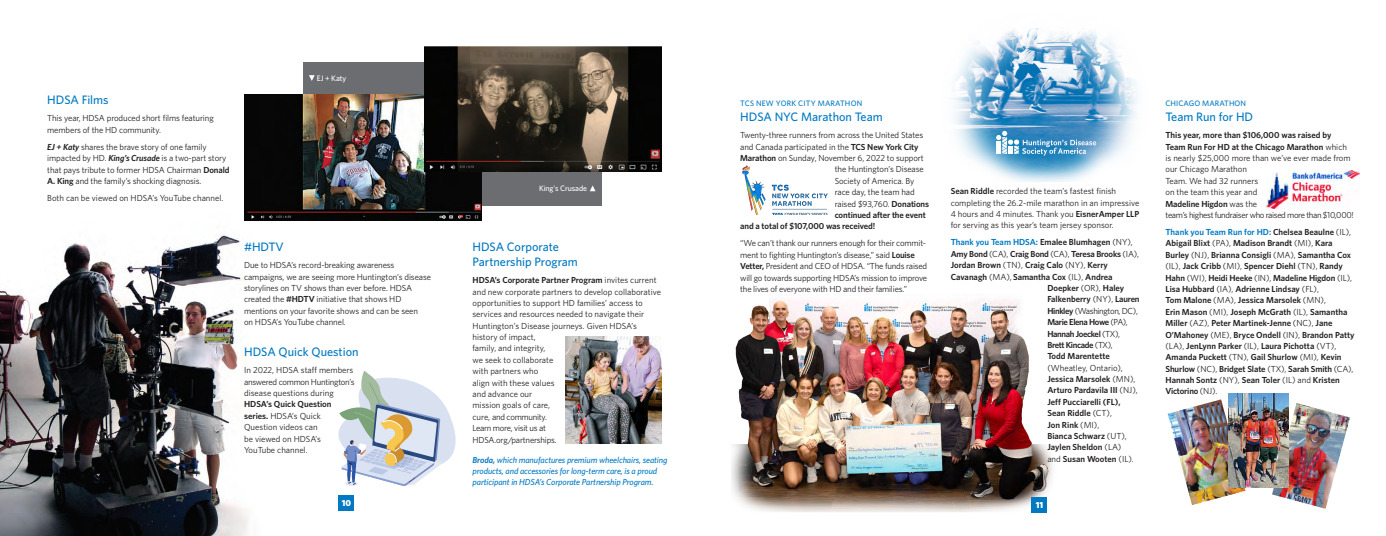
<style>
.page{position:relative;width:1386px;height:536px;background:#fff}
.page>*{position:absolute;margin:0;border:0;box-sizing:border-box;transform-origin:0 0}
.t1{font:500 12.25px/14.9px "Whitney";color:#0079c2}
.t2{font:8.75px/11.4px "Whitney";letter-spacing:-.01em;color:#231f20}
.t3{font:600 8.75px/11.4px "Whitney";color:#231f20}
.t4{font:italic 500 8.75px/11.4px "Whitney";letter-spacing:-.01em;color:#0079c2}
.t5{font:600 8.75px "Whitney";letter-spacing:-.04em;color:#231f20}
.t6{font:600 8.75px "Whitney";letter-spacing:-.02em;color:#231f20}
.t7{font:600 8.75px "Whitney";color:#0079c2}
.t8{font:8.75px "Whitney";letter-spacing:-.04em;color:#231f20}
.t9{font:900 8.75px "Whitney";color:#fff}
.t10{font:500 7.88px "Whitney";letter-spacing:.01em;color:#0079c2}
.t11{font:500 7.88px "Whitney";letter-spacing:-.01em;color:#fff}
.s1{font-weight:600;font-style:italic}
.s2{font-weight:600}
.s3{color:#231f20}
.s4{font-weight:400;color:#231f20}
.s5{font-weight:400}
.s6{color:#0079c2}
</style>
<div class="page">
<img style="left:731px;top:299px;width:322px;height:214px">
<div style="left:303px;top:62px;width:299px;height:143px;background:#6c6d70"></div>
<svg style="left:338px;top:371px;width:118px;height:115px"></svg>
<img style="left:0;top:220px;width:332px;height:316px">
<div style="left:1032px;top:497px;width:15px;height:15px;background:#0079c2"></div>
<div style="left:339px;top:495px;width:15px;height:15px;background:#0079c2"></div>
<img style="left:952px;top:28px;width:186px;height:154px">
<img style="left:742px;top:165px;width:85px;height:49px">
<img style="left:1267px;top:170px;width:92px;height:38px">
<img style="left:1168px;top:399px;width:78px;height:106px">
<img style="left:1272px;top:403px;width:78px;height:105px">
<img style="left:1228px;top:393px;width:61px;height:94px">
<svg style="left:996px;top:131px;width:100px;height:25px;background:#61a2cc"></svg>
<img style="left:244px;top:94px;width:237px;height:126px">
<img style="left:424px;top:46px;width:238px;height:125px">
<img style="left:566px;top:336px;width:96px;height:108px">
<svg style="left:309px;top:75px;width:6px;height:6px"></svg>
<svg style="left:590px;top:185px;width:6px;height:6px"></svg>
<p class="t1" style="left:47px;top:92px;width:63px">HDSA Films</p>
<p class="t2" style="left:47px;top:113px;width:168px">This year, HDSA produced short films featuring members of the HD community.</p>
<p class="t2" style="left:47px;top:141px;width:184px"><span class="s1">EJ + Katy</span> shares the brave story of one family impacted by HD. <span class="s1">King’s Crusade</span> is a two-part story that pays tribute to former HDSA Chairman <span class="s2">Donald A. King</span> and the family’s shocking diagnosis.</p>
<p class="t2" style="left:47px;top:192px;width:178px">Both can be viewed on HDSA’s YouTube channel.</p>
<p class="t11" style="left:317px;top:73px;width:31px">EJ + Katy</p>
<p class="t1" style="left:244px;top:239px;width:41px">#HDTV</p>
<p class="t2" style="left:244px;top:259px;width:189px">Due to HDSA’s record-breaking awareness campaigns, we are seeing more Huntington’s disease storylines on TV shows than ever before. HDSA created the <span class="s2">#HDTV</span> initiative that shows HD mentions on your favorite shows and can be seen<br>on HDSA’s YouTube channel.</p>
<p class="t1" style="left:244px;top:344px;width:116px">HDSA Quick Question</p>
<p class="t2" style="left:244px;top:364px;width:112px">In 2022, HDSA staff members answered common Huntington’s disease questions during<br><span class="s2">HDSA’s Quick Question series.</span> HDSA’s Quick<br>Question videos can<br>be viewed on HDSA’s<br>YouTube channel.</p>
<p class="t9" style="left:342px;top:497px;width:11px">10</p>
<p class="t11" style="left:539px;top:183px;width:50px">King’s Crusade</p>
<p class="t1" style="left:472px;top:239px;width:107px">HDSA Corporate<br>Partnership Program</p>
<p class="t2" style="left:472px;top:274px;width:190px"><span class="s2">HDSA’s Corporate Partner Program</span> invites current and new corporate partners to develop collaborative opportunities to support HD families’ access to services and resources needed to navigate their<br>Huntington’s Disease journeys. Given HDSA’s history of impact,<br>family, and integrity,<br>we seek to collaborate<br>with partners who<br>align with these values<br>and advance our<br>mission goals of care,<br>cure, and community.<br>Learn more, visit us at<br>HDSA.org/partnerships.</p>
<p class="t4" style="left:472px;top:453px;width:197px"><span class="s2">Broda,</span> which manufactures premium wheelchairs, seating products, and accessories for long-term care, is a proud participant in HDSA’s Corporate Partnership Program.</p>
<p class="t10" style="left:740px;top:99px;width:124px">TCS NEW YORK CITY MARATHON</p>
<p class="t1" style="left:740px;top:109px;width:144px">HDSA NYC Marathon Team</p>
<p class="t2" style="left:740px;top:129px;width:184px">Twenty-three runners from across the United States</p>
<p class="t2" style="left:740px;top:141px;width:180px">and Canada participated in the <span class="s2">TCS New York City</span></p>
<p class="t2" style="left:740px;top:152px;width:185px"><span class="s2">Marathon</span> on Sunday, November 6, 2022 to support</p>
<p class="t2" style="left:835px;top:163px;width:91px">the Huntington’s Disease</p>
<p class="t2" style="left:835px;top:175px;width:81px">Society of America. By</p>
<p class="t2" style="left:835px;top:186px;width:81px">race day, the team had</p>
<p class="t2" style="left:835px;top:198px;width:96px">raised $93,760. <span class="s2">Donations</span></p>
<p class="t3" style="left:835px;top:209px;width:93px">continued after the event</p>
<p class="t3" style="left:740px;top:220px;width:137px">and a total of $107,000 was received!</p>
<p class="t2" style="left:740px;top:237px;width:189px">“We can’t thank our runners enough for their commit&shy;ment to fighting Huntington’s disease,” said <span class="s2">Louise Vetter,</span> President and CEO of HDSA. “The funds raised will go towards supporting HDSA’s mission to improve the lives of everyone with HD and their families.”</p>
<p class="t2" style="left:951px;top:185px;width:190px"><span class="s2">Sean Riddle</span> recorded the team’s fastest finish completing the 26.2-mile marathon in an impressive 4 hours and 4 minutes. Thank you <span class="s2">EisnerAmper LLP </span>for serving as this year’s team jersey sponsor.</p>
<p class="t7" style="left:951px;top:237px;width:184px">Thank you Team HDSA: <span class="s3">Emalee Blumhagen</span> <span class="s4">(NY),</span></p>
<p class="t6" style="left:951px;top:248px;width:190px">Amy Bond <span class="s5">(CA),</span> Craig Bond <span class="s5">(CA),</span> Teresa Brooks <span class="s5">(IA),</span></p>
<p class="t3" style="left:951px;top:259px;width:159px">Jordan Brown <span class="s5">(TN),</span> Craig Calo <span class="s5">(NY),</span> Kerry</p>
<p class="t3" style="left:951px;top:271px;width:163px">Cavanagh <span class="s5">(MA),</span> Samantha Cox <span class="s5">(IL),</span> Andrea</p>
<p class="t3" style="left:1047px;top:282px;width:78px">Doepker <span class="s5">(OR),</span> Haley</p>
<p class="t3" style="left:1047px;top:293px;width:94px">Falkenberry <span class="s5">(NY),</span> Lauren</p>
<p class="t8" style="left:1047px;top:305px;width:92px"><span class="s2">Hinkley</span> (Washington, DC),</p>
<p class="t5" style="left:1047px;top:316px;width:82px">Marie Elena Howe <span class="s5">(PA),</span></p>
<p class="t5" style="left:1047px;top:328px;width:74px">Hannah Joeckel <span class="s5">(TX),</span></p>
<p class="t5" style="left:1047px;top:339px;width:67px">Brett Kincade <span class="s5">(TX),</span></p>
<p class="t3" style="left:1047px;top:350px;width:64px">Todd Marentette</p>
<p class="t2" style="left:1047px;top:362px;width:77px">(Wheatley, Ontario),</p>
<p class="t3" style="left:1047px;top:373px;width:90px">Jessica Marsolek <span class="s5">(MN),</span></p>
<p class="t3" style="left:1047px;top:384px;width:92px">Arturo Pardavila III <span class="s5">(NJ),</span></p>
<p class="t3" style="left:1047px;top:396px;width:75px">Jeff Pucciarelli (FL),</p>
<p class="t3" style="left:1047px;top:407px;width:66px">Sean Riddle <span class="s5">(CT),</span></p>
<p class="t3" style="left:1047px;top:418px;width:54px">Jon Rink <span class="s5">(MI),</span></p>
<p class="t3" style="left:1047px;top:430px;width:81px">Bianca Schwarz <span class="s5">(UT),</span></p>
<p class="t3" style="left:1047px;top:441px;width:75px">Jaylen Sheldon <span class="s5">(LA)</span></p>
<p class="t3" style="left:1047px;top:453px;width:88px"><span class="s5">and</span> Susan Wooten <span class="s5">(IL).</span></p>
<p class="t9" style="left:1036px;top:499px;width:9px">11</p>
<p class="t10" style="left:1165px;top:99px;width:82px">CHICAGO MARATHON</p>
<p class="t1" style="left:1165px;top:109px;width:89px">Team Run for HD</p>
<p class="t2" style="left:1165px;top:129px;width:190px"><span class="s2">This year, more than $106,000 was raised by Team Run For HD at the Chicago Marathon</span> which is nearly $25,000 more than we’ve ever made from our Chicago Marathon<br>Team. We had 32 runners<br>on the team this year and<br><span class="s2">Madeline Higdon</span> was the<br>team’s highest fundraiser who raised more than $10,000!</p>
<p class="t3" style="left:1165px;top:226px;width:191px"><span class="s6">Thank you Team Run for HD:</span> Chelsea Beaulne <span class="s5">(IL), </span>Abigail Blixt <span class="s5">(PA),</span> Madison Brandt <span class="s5">(MI),</span> Kara Burley <span class="s5">(NJ),</span> Brianna Consigli <span class="s5">(MA),</span> Samantha Cox <span class="s5">(IL),</span> Jack Cribb <span class="s5">(MI),</span> Spencer Diehl <span class="s5">(TN),</span> Randy Hahn <span class="s5">(WI),</span> Heidi Heeke <span class="s5">(IN),</span> Madeline Higdon <span class="s5">(IL), </span>Lisa Hubbard <span class="s5">(IA),</span> Adrienne Lindsay <span class="s5">(FL),<br></span>Tom Malone <span class="s5">(MA),</span> Jessica Marsolek <span class="s5">(MN),<br></span>Erin Mason <span class="s5">(MI),</span> Joseph McGrath <span class="s5">(IL),</span> Samantha Miller <span class="s5">(AZ),</span> Peter Martinek-Jenne <span class="s5">(NC),</span> Jane O’Mahoney <span class="s5">(ME),</span> Bryce Ondell <span class="s5">(IN),</span> Brandon Patty <span class="s5">(LA),</span> JenLynn Parker <span class="s5">(IL),</span> Laura Pichotta <span class="s5">(VT), </span>Amanda Puckett <span class="s5">(TN),</span> Gail Shurlow <span class="s5">(MI),</span> Kevin Shurlow <span class="s5">(NC),</span> Bridget Slate <span class="s5">(TX),</span> Sarah Smith <span class="s5">(CA), </span>Hannah Sontz <span class="s5">(NY),</span> Sean Toler <span class="s5">(IL) and</span> Kristen Victorino <span class="s5">(NJ).</span></p>
</div>
